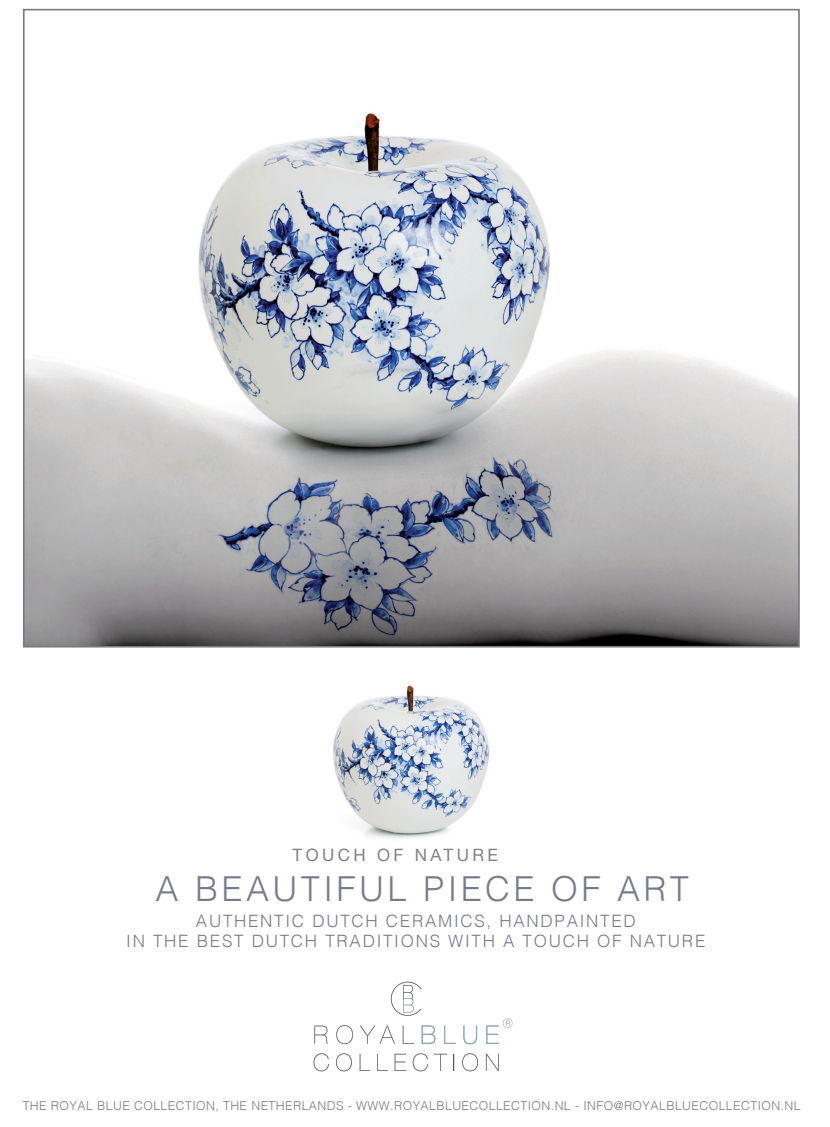
<style>
.page{position:relative;width:830px;height:1127px;background:#fff}
.page>*{position:absolute;margin:0;border:0;box-sizing:border-box;transform-origin:0 0}
.t1{font:300 34.5px "Helvetica";letter-spacing:.1em;color:#797b8b}
.t2{font:300 16.95px/19.8px "Helvetica";letter-spacing:.1em;color:#797b8b;text-align:center}
.t3{font:16.95px "Helvetica Neue";letter-spacing:.2em;color:#808285}
.t4{font:300 12.3px "Helvetica";letter-spacing:.035em;color:#797b8b}
</style>
<div class="page">
<img style="left:333px;top:685px;width:157px;height:153px">
<img style="left:26px;top:113px;width:770px;height:531px">
<svg style="left:390px;top:982px;width:31px;height:34px"></svg>
<svg style="left:314px;top:1025px;width:13px;height:19px"></svg>
<svg style="left:336px;top:1025px;width:17px;height:19px"></svg>
<svg style="left:360px;top:1025px;width:34px;height:19px"></svg>
<svg style="left:402px;top:1025px;width:12px;height:19px"></svg>
<svg style="left:421px;top:1025px;width:14px;height:19px"></svg>
<svg style="left:444px;top:1025px;width:11px;height:19px"></svg>
<svg style="left:463px;top:1025px;width:14px;height:19px"></svg>
<svg style="left:313px;top:1053px;width:16px;height:18px"></svg>
<svg style="left:336px;top:1053px;width:16px;height:18px"></svg>
<svg style="left:359px;top:1054px;width:11px;height:17px"></svg>
<svg style="left:377px;top:1054px;width:10px;height:17px"></svg>
<svg style="left:394px;top:1054px;width:12px;height:17px"></svg>
<svg style="left:412px;top:1053px;width:16px;height:18px"></svg>
<svg style="left:434px;top:1054px;width:12px;height:17px"></svg>
<svg style="left:453px;top:1054px;width:1px;height:17px"></svg>
<svg style="left:462px;top:1053px;width:16px;height:18px"></svg>
<svg style="left:485px;top:1054px;width:13px;height:17px"></svg>
<svg style="left:486px;top:1018px;width:26px;height:26px"></svg>
<h2 class="t3" style="left:292px;top:842px;width:207px">TOUCH OF NATURE</h2>
<h1 class="t1" style="left:155px;top:859px;width:535px">A BEAUTIFUL PIECE OF ART</h1>
<h2 class="t2" style="left:126px;top:909px;width:580px">AUTHENTIC DUTCH CERAMICS, HANDPAINTED<br>IN THE BEST DUTCH TRADITIONS WITH A TOUCH OF NATURE</h2>
<p class="t4" style="left:23px;top:1095px;width:779px">THE ROYAL BLUE COLLECTION, THE NETHERLANDS - WWW.ROYALBLUECOLLECTION.NL - INFO@ROYALBLUECOLLECTION.NL</p>
</div>
